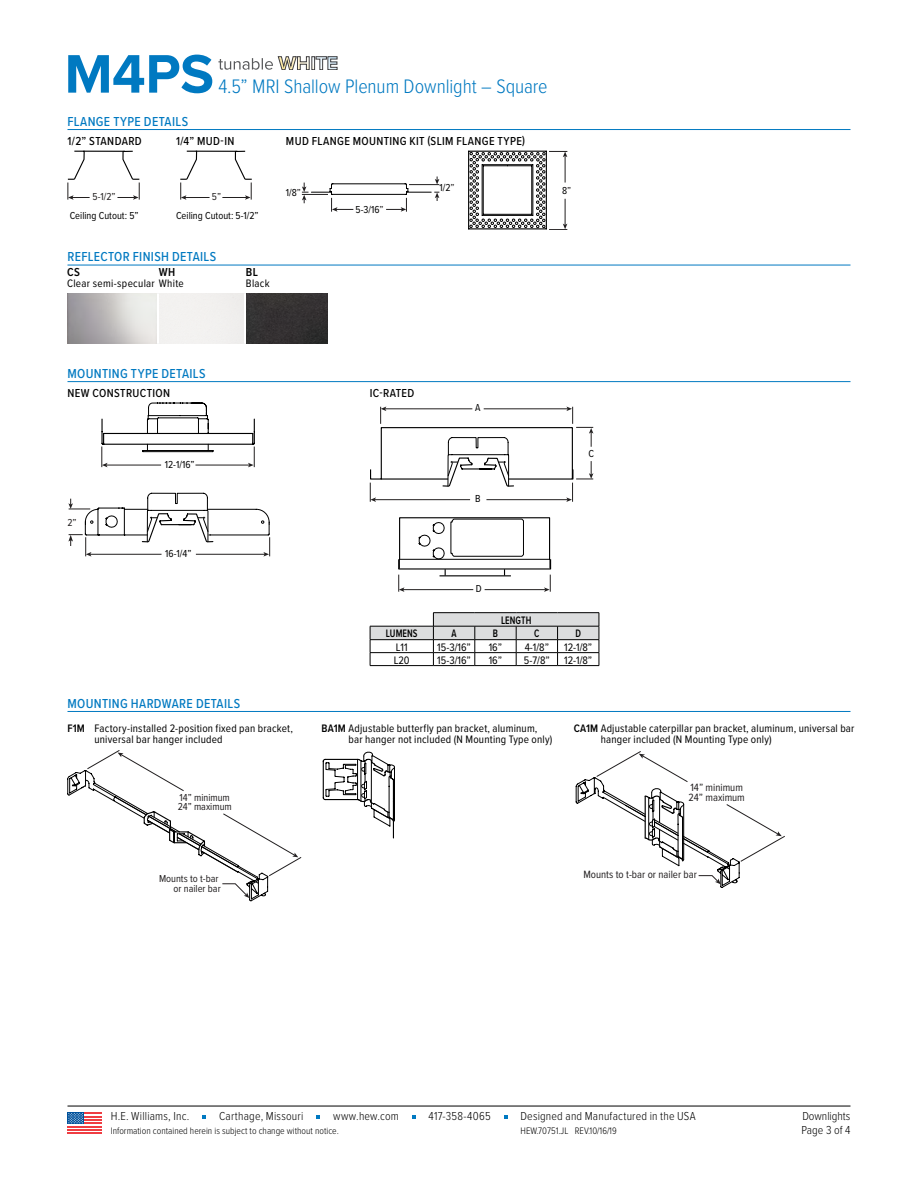
<style>
.page{position:relative;width:918px;height:1188px;background:#fff}
.page>*{position:absolute;margin:0;border:0;box-sizing:border-box;transform-origin:0 0}
.t1{font:700 56.25px "Proxima Nova";color:#0079c1}
.t2{font:300 20.25px "Proxima Nova Cond";letter-spacing:-.005em;color:#0079c1}
.t3{font:500 13.5px "Proxima Nova Cond";letter-spacing:.025em;color:#0079c1}
.t4{font:300 12px "Proxima Nova Cond";letter-spacing:.015em;color:#000}
.t5{font:500 12px "Proxima Nova Cond";letter-spacing:.03em;color:#000}
.t6{font:600 12px "Proxima Nova Cond";color:#000}
.t7{font:11.25px/11.2px "Proxima Nova Cond";letter-spacing:.02em;color:#000}
.t8{font:600 11.25px "Proxima Nova Cond";letter-spacing:.01em;color:#000;scale:.85 1}
.t9{font:10.95px/10.2px "Proxima Nova Cond";color:#221f20}
.t10{font:10.5px "Proxima Nova Cond";color:#000}
.t11{font:10.5px/9.8px "Proxima Nova Cond";color:#221f20;text-align:right}
.t12{font:10.5px "Proxima Nova Cond";color:#221f1f}
.t13{font:300 9.75px "Proxima Nova Cond";color:#000}
.s1{color:#211e1f}
.s2{font-weight:600}
</style>
<div class="page">
<hr style="left:68px;top:129px;width:782px;height:1px;background:#0079c1">
<hr style="left:68px;top:265px;width:782px;height:1px;background:#0079c1">
<hr style="left:68px;top:381px;width:782px;height:1px;background:#0079c1">
<hr style="left:68px;top:711px;width:782px;height:1px;background:#0079c1">
<svg style="left:68px;top:151px;width:72px;height:49px"></svg>
<hr style="left:84px;top:151px;width:41px;height:1px;background:#000">
<svg style="left:180px;top:151px;width:72px;height:49px"></svg>
<hr style="left:196px;top:151px;width:41px;height:1px;background:#000">
<hr style="left:468px;top:151px;width:1px;height:78px;background:#000">
<svg style="left:469px;top:151px;width:98px;height:79px"></svg>
<svg style="left:302px;top:177px;width:137px;height:35px"></svg>
<img style="left:246px;top:293px;width:81px;height:50px">
<svg style="left:101px;top:403px;width:154px;height:64px"></svg>
<svg style="left:68px;top:492px;width:202px;height:65px"></svg>
<svg style="left:370px;top:407px;width:223px;height:185px"></svg>
<hr style="left:433px;top:612px;width:42px;height:1px;background:#000">
<hr style="left:475px;top:612px;width:41px;height:1px;background:#000">
<hr style="left:516px;top:612px;width:42px;height:1px;background:#000">
<hr style="left:558px;top:612px;width:41px;height:1px;background:#000">
<svg style="left:370px;top:613px;width:230px;height:52px"></svg>
<hr style="left:370px;top:665px;width:63px;height:1px;background:#000">
<hr style="left:433px;top:665px;width:42px;height:1px;background:#000">
<hr style="left:475px;top:665px;width:41px;height:1px;background:#000">
<hr style="left:516px;top:665px;width:42px;height:1px;background:#000">
<hr style="left:558px;top:665px;width:41px;height:1px;background:#000">
<svg style="left:68px;top:750px;width:233px;height:151px"></svg>
<svg style="left:322px;top:751px;width:73px;height:88px"></svg>
<svg style="left:576px;top:751px;width:209px;height:137px"></svg>
<hr style="left:68px;top:1106px;width:782px;height:1px;background:#000">
<svg style="left:202px;top:1116px;width:4px;height:3px"></svg>
<svg style="left:316px;top:1116px;width:4px;height:3px"></svg>
<svg style="left:412px;top:1116px;width:4px;height:3px"></svg>
<div style="left:68px;top:1112px;width:34px;height:22px;background:linear-gradient(to right,#fff,#fff)"></div>
<hr style="left:68px;top:1126px;width:34px;height:1px;background:#ef3d42">
<hr style="left:68px;top:1129px;width:34px;height:2px;background:#ef3d42">
<hr style="left:68px;top:1132px;width:34px;height:2px;background:#ef3d42">
<hr style="left:68px;top:1122px;width:34px;height:2px;background:#ef3d42">
<hr style="left:68px;top:1119px;width:34px;height:2px;background:#ef3d42">
<hr style="left:68px;top:1116px;width:34px;height:1px;background:#ef3d42">
<hr style="left:68px;top:1112px;width:34px;height:2px;background:#ef3d42">
<div style="left:68px;top:1112px;width:16px;height:12px;background:#00529c"></div>
<svg style="left:68px;top:1113px;width:15px;height:11px"></svg>
<svg style="left:218px;top:57px;width:119px;height:13px"></svg>
<h1 class="t1" style="left:65px;top:32px;width:151px">M4PS</h1>
<h2 class="t2" style="left:218px;top:71px;width:331px">4.5” MRI Shallow Plenum Downlight – Square</h2>
<p class="t3" style="left:68px;top:112px;width:122px">FLANGE TYPE DETAILS</p>
<p class="t5" style="left:68px;top:132px;width:76px">1/2” STANDARD</p>
<p class="t5" style="left:176px;top:132px;width:60px">1/4” MUD-IN</p>
<p class="t5" style="left:286px;top:132px;width:241px">MUD FLANGE MOUNTING KIT (SLIM FLANGE TYPE)</p>
<p class="t12" style="left:93px;top:189px;width:25px">5-1/2”</p>
<p class="t10" style="left:70px;top:208px;width:70px">Ceiling Cutout: 5”</p>
<p class="t12" style="left:212px;top:189px;width:11px">5”</p>
<p class="t10" style="left:176px;top:208px;width:84px">Ceiling Cutout: 5-1/2”</p>
<p class="t3" style="left:68px;top:247px;width:150px">REFLECTOR FINISH DETAILS</p>
<p class="t6" style="left:67px;top:263px;width:14px">CS</p>
<p class="t7" style="left:67px;top:277px;width:118px">Clear semi-specular White</p>
<p class="t6" style="left:159px;top:263px;width:18px">WH</p>
<p class="t6" style="left:246px;top:263px;width:14px">BL</p>
<p class="t7" style="left:246px;top:277px;width:25px">Black</p>
<p class="t10" style="left:440px;top:180px;width:17px">1/2<span class="s1">”</span></p>
<p class="t10" style="left:286px;top:185px;width:17px">1/8<span class="s1">”</span></p>
<p class="t10" style="left:562px;top:183px;width:11px">8<span class="s1">”</span></p>
<p class="t10" style="left:356px;top:202px;width:30px">5-3/16<span class="s1">”</span></p>
<p class="t3" style="left:68px;top:364px;width:140px">MOUNTING TYPE DETAILS</p>
<p class="t5" style="left:68px;top:384px;width:104px">NEW CONSTRUCTION</p>
<p class="t5" style="left:370px;top:384px;width:46px">IC-RATED</p>
<p class="t12" style="left:68px;top:514px;width:11px">2”</p>
<p class="t10" style="left:165px;top:457px;width:31px">12-1/16”</p>
<p class="t10" style="left:165px;top:546px;width:28px">16-1/4”</p>
<p class="t10" style="left:475px;top:400px;width:7px">A</p>
<p class="t10" style="left:475px;top:491px;width:7px">B</p>
<p class="t10" style="left:476px;top:581px;width:7px">D</p>
<p class="t8" style="left:501px;top:612px;width:37px">LENGTH</p>
<p class="t10" style="left:588px;top:446px;width:7px">C</p>
<p class="t8" style="left:386px;top:625px;width:39px">LUMENS</p>
<p class="t8" style="left:452px;top:625px;width:8px">A</p>
<p class="t8" style="left:493px;top:625px;width:8px">B</p>
<p class="t8" style="left:534px;top:625px;width:8px">C</p>
<p class="t8" style="left:575px;top:625px;width:8px">D</p>
<p class="t7" style="left:396px;top:641px;width:13px">L11</p>
<p class="t7" style="left:437px;top:641px;width:35px">15-3/16”</p>
<p class="t7" style="left:489px;top:641px;width:15px">16”</p>
<p class="t7" style="left:525px;top:641px;width:26px">4-1/8”</p>
<p class="t7" style="left:564px;top:641px;width:30px">12-1/8”</p>
<p class="t7" style="left:394px;top:654px;width:17px">L20</p>
<p class="t7" style="left:437px;top:654px;width:35px">15-3/16”</p>
<p class="t7" style="left:489px;top:654px;width:15px">16”</p>
<p class="t7" style="left:524px;top:654px;width:27px">5-7/8”</p>
<p class="t7" style="left:564px;top:654px;width:30px">12-1/8”</p>
<p class="t3" style="left:68px;top:693px;width:174px">MOUNTING HARDWARE DETAILS</p>
<p class="t7" style="left:94px;top:722px;width:200px;text-indent:-27px"><span class="s2">F1M</span> Factory-installed 2-position fixed pan bracket, universal bar hanger included</p>
<p class="t7" style="left:349px;top:722px;width:205px;text-indent:-27px"><span class="s2">BA1M</span> Adjustable butterfly pan bracket, aluminum, bar hanger not included (N Mounting Type only)</p>
<p class="t7" style="left:601px;top:722px;width:255px;text-indent:-27px"><span class="s2">CA1M</span> Adjustable caterpillar pan bracket, aluminum, universal bar hanger included (N Mounting Type only)</p>
<p class="t11" style="left:178px;top:792px;width:56px;text-align:left">14” minimum<br>24” maximum</p>
<p class="t11" style="left:159px;top:873px;width:63px">Mounts to t-bar or nailer bar</p>
<p class="t9" style="left:689px;top:782px;width:58px">14” minimum<br>24” maximum</p>
<p class="t9" style="left:583px;top:869px;width:115px">Mounts to t-bar or nailer bar</p>
<p class="t4" style="left:111px;top:1108px;width:80px">H.E. Williams, Inc.</p>
<p class="t4" style="left:219px;top:1108px;width:86px">Carthage, Missouri</p>
<p class="t4" style="left:333px;top:1108px;width:67px">www.hew.com</p>
<p class="t4" style="left:429px;top:1108px;width:64px">417-358-4065</p>
<p class="t4" style="left:520px;top:1108px;width:177px">Designed and Manufactured in the USA</p>
<p class="t13" style="left:111px;top:1123px;width:230px">Information contained herein is subject to change without notice.</p>
<p class="t4" style="left:802px;top:1108px;width:50px">Downlights</p>
<p class="t13" style="left:521px;top:1123px;width:98px">HEW.70751.JL REV.10/16/19</p>
<p class="t4" style="left:802px;top:1121px;width:50px">Page 3 of 4</p>
</div>
